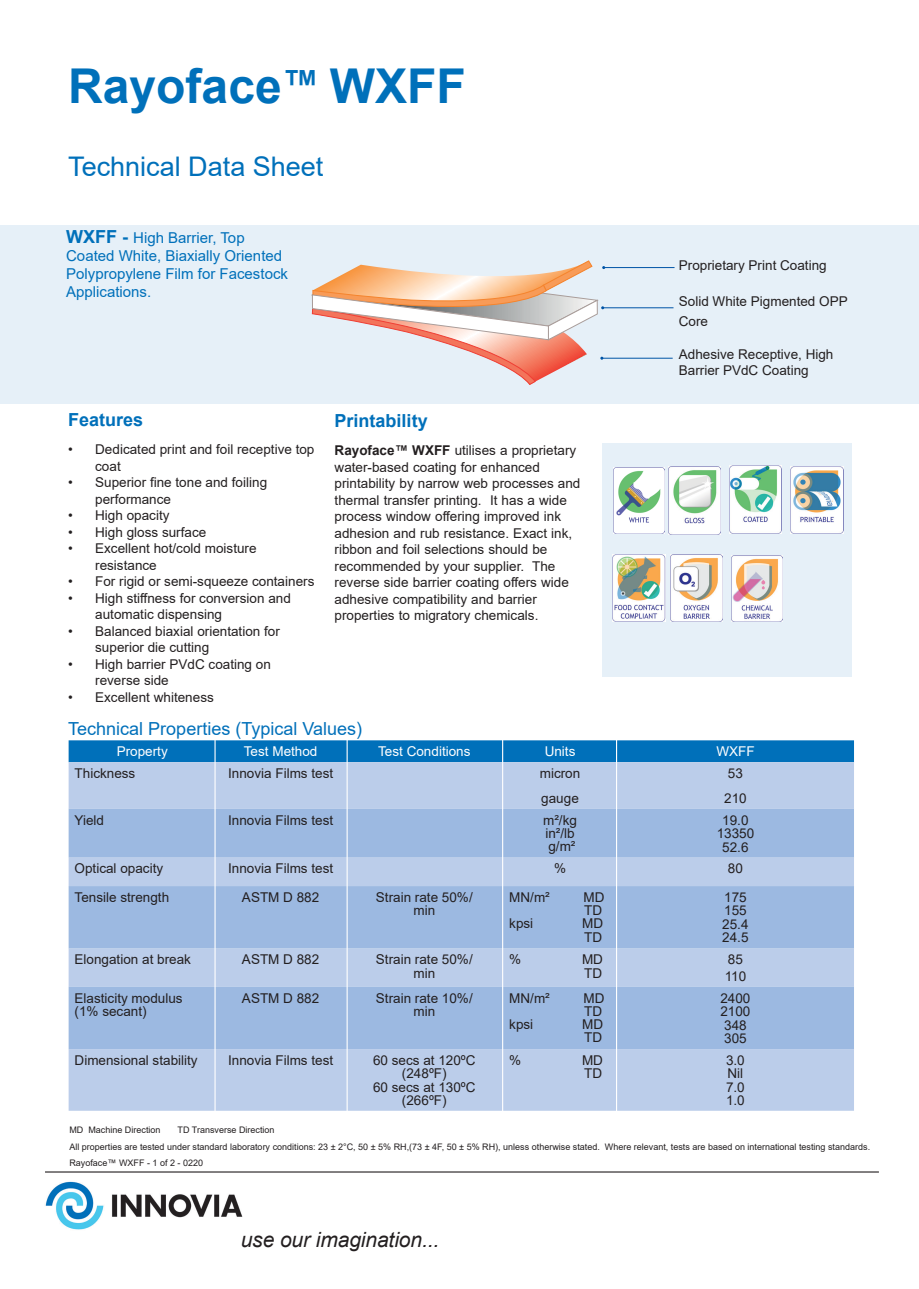
<style>
.page{position:relative;width:919px;height:1289px;background:#fff}
.page>*{position:absolute;margin:0;border:0;box-sizing:border-box;transform-origin:0 0}
.t1{font:700 48px "Arial";color:#0070ba}
.t2{font:27px "Arial";color:#0070ba}
.t3{font:italic 21px "Arial";letter-spacing:-.005em;color:#231f20}
.t4{font:18px "Arial";color:#0070ba}
.t5{font:700 18px "Arial";color:#0070ba}
.t6{font:15px/18px "Arial";color:#0070ba}
.t7{font:13.5px/16.5px "Arial";color:#231f20}
.t8{font:13.5px "Arial";color:#fff}
.t9{font:9px/16.5px "Arial";color:#231f20}
.s1{font-size:37.5px}
.s2{font-weight:700;font-size:18px}
.s3{font-weight:700}
</style>
<div class="page">
<div style="left:0;top:225px;width:918px;height:179px;background:#e6f0f8"></div>
<div style="left:602px;top:443px;width:250px;height:233px;background:#e6f0f8"></div>
<hr style="left:602px;top:307px;width:71px;height:1px;background:#0054a6">
<hr style="left:601px;top:358px;width:71px;height:1px;background:#0054a6">
<hr style="left:603px;top:267px;width:71px;height:1px;background:#0054a6">
<img style="left:668px;top:467px;width:52px;height:67px">
<img style="left:729px;top:465px;width:52px;height:68px">
<img style="left:612px;top:554px;width:53px;height:67px">
<img style="left:670px;top:554px;width:52px;height:67px">
<img style="left:790px;top:466px;width:53px;height:68px">
<img style="left:731px;top:555px;width:51px;height:66px">
<svg style="left:311px;top:260px;width:294px;height:125px"></svg>
<img style="left:613px;top:468px;width:51px;height:65px">
<div style="left:69px;top:740px;width:784px;height:22px;background:#0070ba"></div>
<div style="left:69px;top:762px;width:784px;height:348px;background:#bbcdea"></div>
<svg style="left:69px;top:808px;width:784px;height:241px;background:#a5bee3"></svg>
<hr style="left:214px;top:739px;width:1px;height:373px;background:#fff">
<hr style="left:502px;top:732px;width:1px;height:380px;background:#fff">
<hr style="left:616px;top:738px;width:1px;height:379px;background:#fff">
<hr style="left:346px;top:738px;width:1px;height:379px;background:#fff">
<hr style="left:45px;top:1171px;width:833px;height:1px;background:#231f20">
<img style="left:45px;top:1181px;width:198px;height:49px">
<h1 class="t1" style="left:68px;top:52px;width:399px">Rayoface<span class="s1">™</span> WXFF</h1>
<h2 class="t2" style="left:68px;top:148px;width:257px">Technical Data Sheet</h2>
<p class="t6" style="left:66px;top:228px;width:223px"><span class="s2">WXFF -</span> High Barrier, Top<br>Coated White, Biaxially Oriented<br>Polypropylene Film for Facestock<br>Applications.</p>
<h3 class="t5" style="left:68px;top:407px;width:77px">Features</h3>
<p class="t7" style="left:95px;top:441px;width:221px;text-indent:-27px">• Dedicated print and foil receptive top coat</p>
<p class="t7" style="left:95px;top:474px;width:173px;text-indent:-27px">• Superior fine tone and foiling performance</p>
<p class="t7" style="left:68px;top:507px;width:103px">• High opacity</p>
<p class="t7" style="left:68px;top:523px;width:140px">• High gloss surface</p>
<p class="t7" style="left:95px;top:540px;width:163px;text-indent:-27px">• Excellent hot/cold moisture resistance</p>
<p class="t7" style="left:68px;top:573px;width:248px">• For rigid or semi-squeeze containers</p>
<p class="t7" style="left:95px;top:589px;width:197px;text-indent:-27px">• High stiffness for conversion and automatic dispensing</p>
<p class="t7" style="left:95px;top:622px;width:186px;text-indent:-27px">• Balanced biaxial orientation for superior die cutting</p>
<p class="t7" style="left:95px;top:655px;width:177px;text-indent:-27px">• High barrier PVdC coating on reverse side</p>
<p class="t7" style="left:68px;top:688px;width:147px">• Excellent whiteness</p>
<h3 class="t5" style="left:334px;top:408px;width:95px">Printability</h3>
<p class="t7" style="left:334px;top:442px;width:247px"><span class="s3">Rayoface™ WXFF</span> utilises a proprietary water-based coating for enhanced printability by narrow web processes and thermal transfer printing. It has a wide process window offering improved ink adhesion and rub resistance. Exact ink, ribbon and foil selections should be recommended by your supplier. The reverse side barrier coating offers wide adhesive compatibility and barrier properties to migratory chemicals.</p>
<p class="t7" style="left:678px;top:257px;width:149px">Proprietary Print Coating</p>
<p class="t7" style="left:678px;top:292px;width:170px;line-height:19.5px">Solid White Pigmented OPP<br>Core</p>
<p class="t7" style="left:678px;top:346px;width:156px">Adhesive Receptive, High<br>Barrier PVdC Coating</p>
<h3 class="t4" style="left:68px;top:716px;width:295px">Technical Properties (Typical Values)</h3>
<p class="t8" style="left:117px;top:742px;width:53px">Property</p>
<p class="t8" style="left:244px;top:742px;width:75px">Test Method</p>
<p class="t8" style="left:378px;top:742px;width:94px">Test Conditions</p>
<p class="t8" style="left:544px;top:742px;width:32px">Units</p>
<p class="t8" style="left:716px;top:742px;width:40px">WXFF</p>
<p class="t7" style="left:75px;top:765px;width:62px">Thickness</p>
<p class="t7" style="left:228px;top:765px;width:107px">Innovia Films test</p>
<p class="t7" style="left:539px;top:765px;width:42px">micron</p>
<p class="t7" style="left:727px;top:765px;width:17px">53</p>
<p class="t7" style="left:541px;top:789px;width:39px">gauge</p>
<p class="t7" style="left:724px;top:789px;width:24px">210</p>
<p class="t7" style="left:75px;top:811px;width:31px">Yield</p>
<p class="t7" style="left:228px;top:811px;width:107px">Innovia Films test</p>
<p class="t7" style="left:543px;top:813px;width:35px;line-height:13.2px">m2/kg in2/lb g/m2</p>
<p class="t7" style="left:716px;top:813px;width:39px;line-height:13.5px;text-align:center">19.0<br>13350<br>52.6</p>
<p class="t7" style="left:75px;top:860px;width:90px">Optical opacity</p>
<p class="t7" style="left:228px;top:860px;width:107px">Innovia Films test</p>
<p class="t7" style="left:554px;top:860px;width:14px">%</p>
<p class="t7" style="left:727px;top:860px;width:17px">80</p>
<p class="t7" style="left:75px;top:888px;width:96px">Tensile strength</p>
<p class="t7" style="left:242px;top:888px;width:79px">ASTM D 882</p>
<p class="t7" style="left:376px;top:890px;width:98px;line-height:13.2px;text-align:center">Strain rate 50%/ min</p>
<p class="t7" style="left:509px;top:888px;width:42px">MN/m2</p>
<p class="t7" style="left:583px;top:890px;width:22px;line-height:13.2px">MD<br>TD</p>
<p class="t7" style="left:509px;top:915px;width:26px">kpsi</p>
<p class="t7" style="left:582px;top:917px;width:22px;line-height:13.2px">MD<br>TD</p>
<p class="t7" style="left:722px;top:890px;width:28px;line-height:13.5px">175<br>155<br>25.4<br>24.5</p>
<p class="t7" style="left:75px;top:951px;width:118px">Elongation at break</p>
<p class="t7" style="left:242px;top:951px;width:79px">ASTM D 882</p>
<p class="t7" style="left:376px;top:952px;width:98px;line-height:13.2px;text-align:center">Strain rate 50%/ min</p>
<p class="t7" style="left:509px;top:951px;width:14px">%</p>
<p class="t7" style="left:582px;top:952px;width:22px;line-height:13.2px">MD<br>TD</p>
<p class="t7" style="left:724px;top:951px;width:23px">85<br>110</p>
<p class="t7" style="left:75px;top:991px;width:110px;line-height:13.2px">Elasticity modulus (1% secant)</p>
<p class="t7" style="left:242px;top:989px;width:79px">ASTM D 882</p>
<p class="t7" style="left:376px;top:991px;width:98px;line-height:13.2px;text-align:center">Strain rate 10%/ min</p>
<p class="t7" style="left:509px;top:989px;width:42px">MN/m2</p>
<p class="t7" style="left:583px;top:991px;width:22px;line-height:13.2px">MD<br>TD</p>
<p class="t7" style="left:509px;top:1016px;width:26px">kpsi</p>
<p class="t7" style="left:582px;top:1017px;width:22px;line-height:13.2px">MD<br>TD</p>
<p class="t7" style="left:720px;top:991px;width:32px;line-height:13.5px">2400<br>2100<br>348<br>305</p>
<p class="t7" style="left:75px;top:1051px;width:125px">Dimensional stability</p>
<p class="t7" style="left:228px;top:1051px;width:107px">Innovia Films test</p>
<p class="t7" style="left:373px;top:1053px;width:104px;line-height:13.2px;text-align:center">60 secs at 120ºC (248ºF)<br>60 secs at 130ºC (266ºF)</p>
<p class="t7" style="left:509px;top:1051px;width:14px">%</p>
<p class="t7" style="left:582px;top:1053px;width:22px;line-height:13.2px">MD<br>TD</p>
<p class="t7" style="left:726px;top:1053px;width:20px;line-height:13.2px;text-align:justify">3.0<br>Nil 7.0<br>1.0</p>
<p class="t9" style="left:69px;top:1121px;width:802px;text-indent:108px">TD Transverse Direction<br>All properties are tested under standard laboratory conditions: 23 ± 2°C, 50 ± 5% RH,(73 ± 4F, 50 ± 5% RH), unless otherwise stated. Where relevant, tests are based on international testing standards.<br>Rayoface™ WXFF - 1 of 2 - 0220</p>
<p class="t9" style="left:69px;top:1121px;width:93px">MD Machine Direction</p>
<h3 class="t3" style="left:241px;top:1226px;width:200px">use our imagination...</h3>
</div>
